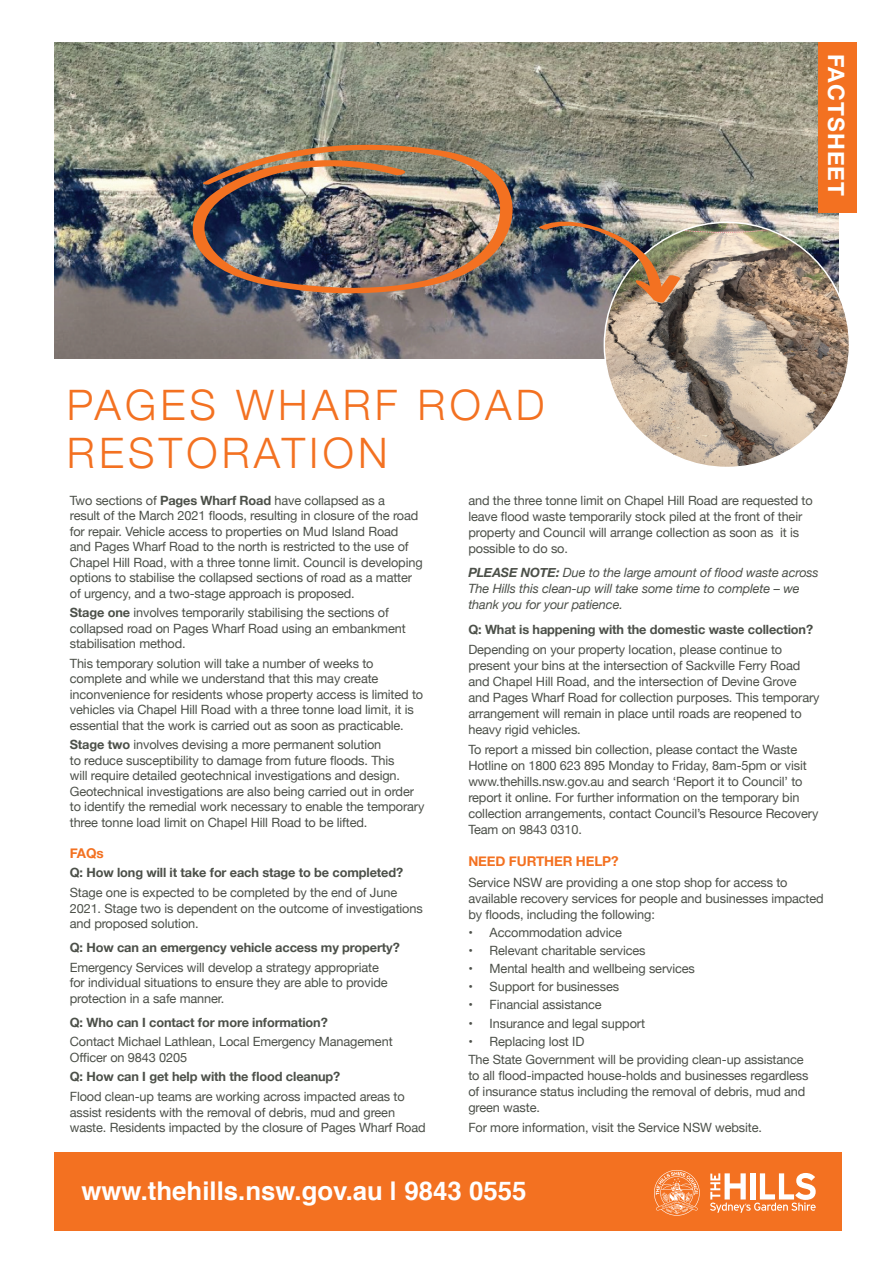
<style>
.page{position:relative;width:893px;height:1263px;background:#fff}
.page>*{position:absolute;margin:0;border:0;box-sizing:border-box;transform-origin:0 0}
.t1{font:300 42px/48px "Helvetica Neue";letter-spacing:.1em;color:#f37121}
.t2{font:700 25.8px "Helvetica";color:#fff}
.t3{font:700 22.65px "Helvetica Neue";letter-spacing:.05em;color:#fff}
.t4{font:700 13.5px "Helvetica Neue";letter-spacing:-.01em;color:#f37121}
.t5{font:12.75px/15.5px "Helvetica Neue";letter-spacing:-.01em;color:#4c5049}
.t6{font:700 12.75px "Helvetica Neue";letter-spacing:-.01em;color:#4c5049}
.t7{font:italic 12.75px/16px "Helvetica Neue";letter-spacing:-.01em;color:#4c5049}
.s1{font-weight:700}
</style>
<div class="page">
<img style="left:54px;top:43px;width:785px;height:315px">
<div style="left:818px;top:43px;width:39px;height:170px;background:#f37121"></div>
<div style="left:54px;top:1152px;width:787px;height:79px;background:#f37121"></div>
<svg style="left:710px;top:1173px;width:106px;height:40px"></svg>
<svg style="left:654px;top:1170px;width:46px;height:46px"></svg>
<img style="left:604px;top:222px;width:245px;height:245px;border-radius:122px">
<img style="left:538px;top:216px;width:143px;height:88px">
<img style="left:183px;top:139px;width:337px;height:156px">
<h1 class="t1" style="left:67px;top:377px;width:479px">PAGES WHARF ROAD<br>RESTORATION</h1>
<h3 class="t3" style="left:854px;top:54px;width:144px;rotate:90deg">FACTSHEET</h3>
<p class="t5" style="left:70px;top:493px;width:354px">Two sections of <span class="s1">Pages Wharf Road</span> have collapsed as a<br>result of the March 2021 floods, resulting in closure of the road for repair. Vehicle access to properties on Mud Island Road and Pages Wharf Road to the north is restricted to the use of Chapel Hill Road, with a three tonne limit. Council is developing options to stabilise the collapsed sections of road as a matter of urgency, and a two-stage approach is proposed.</p>
<p class="t5" style="left:70px;top:606px;width:337px"><span class="s1">Stage one</span> involves temporarily stabilising the sections of collapsed road on Pages Wharf Road using an embankment stabilisation method.</p>
<p class="t5" style="left:70px;top:656px;width:355px">This temporary solution will take a number of weeks to complete and while we understand that this may create inconvenience for residents whose property access is limited to vehicles via Chapel Hill Road with a three tonne load limit, it is essential that the work is carried out as soon as practicable.</p>
<p class="t5" style="left:70px;top:738px;width:356px"><span class="s1">Stage two</span> involves devising a more permanent solution<br>to reduce susceptibility to damage from future floods. This<br>will require detailed geotechnical investigations and design.<br>Geotechnical investigations are also being carried out in order to identify the remedial work necessary to enable the temporary three tonne load limit on Chapel Hill Road to be lifted.</p>
<p class="t4" style="left:70px;top:842px;width:35px">FAQs</p>
<p class="t6" style="left:70px;top:863px;width:335px">Q: How long will it take for each stage to be completed?</p>
<p class="t5" style="left:70px;top:885px;width:354px">Stage one is expected to be completed by the end of June<br>2021. Stage two is dependent on the outcome of investigations and proposed solution.</p>
<p class="t6" style="left:70px;top:937px;width:331px">Q: How can an emergency vehicle access my property?</p>
<p class="t5" style="left:70px;top:960px;width:319px">Emergency Services will develop a strategy appropriate for individual situations to ensure they are able to provide protection in a safe manner.</p>
<p class="t6" style="left:70px;top:1012px;width:259px">Q: Who can I contact for more information?</p>
<p class="t5" style="left:70px;top:1035px;width:324px">Contact Michael Lathlean, Local Emergency Management<br>Officer on 9843 0205</p>
<p class="t6" style="left:70px;top:1067px;width:272px">Q: How can I get help with the flood cleanup?</p>
<p class="t5" style="left:70px;top:1090px;width:357px">Flood clean-up teams are working across impacted areas to assist residents with the removal of debris, mud and green waste. Residents impacted by the closure of Pages Wharf Road</p>
<p class="t5" style="left:468px;top:493px;width:346px;line-height:16px">and the three tonne limit on Chapel Hill Road are requested to leave flood waste temporarily stock piled at the front of their property and Council will arrange collection as soon as it is possible to do so.</p>
<p class="t7" style="left:468px;top:565px;width:352px"><span class="s1">PLEASE NOTE:</span> Due to the large amount of flood waste across<br>The Hills this clean-up will take some time to complete – we thank you for your patience.</p>
<p class="t6" style="left:468px;top:619px;width:346px">Q: What is happening with the domestic waste collection?</p>
<p class="t5" style="left:468px;top:642px;width:353px;line-height:16px">Depending on your property location, please continue to present your bins at the intersection of Sackville Ferry Road and Chapel Hill Road, and the intersection of Devine Grove and Pages Wharf Road for collection purposes. This temporary arrangement will remain in place until roads are reopened to heavy rigid vehicles.</p>
<p class="t5" style="left:468px;top:742px;width:351px;line-height:16px">To report a missed bin collection, please contact the Waste Hotline on 1800 623 895 Monday to Friday, 8am-5pm or visit www.thehills.nsw.gov.au and search ‘Report it to Council’ to report it online. For further information on the temporary bin collection arrangements, contact Council’s Resource Recovery Team on 9843 0310.</p>
<p class="t4" style="left:468px;top:851px;width:152px">NEED FURTHER HELP?</p>
<p class="t5" style="left:468px;top:875px;width:357px;line-height:16px">Service NSW are providing a one stop shop for access to available recovery services for people and businesses impacted by floods, including the following:</p>
<p class="t5" style="left:468px;top:925px;width:155px">• Accommodation advice</p>
<p class="t5" style="left:468px;top:943px;width:179px">• Relevant charitable services</p>
<p class="t5" style="left:468px;top:961px;width:228px">• Mental health and wellbeing services</p>
<p class="t5" style="left:468px;top:980px;width:152px">• Support for businesses</p>
<p class="t5" style="left:468px;top:998px;width:135px">• Financial assistance</p>
<p class="t5" style="left:468px;top:1016px;width:178px">• Insurance and legal support</p>
<p class="t5" style="left:468px;top:1033px;width:337px;line-height:18.1px">• Replacing lost ID<br>The State Government will be providing clean-up assistance</p>
<p class="t5" style="left:468px;top:1068px;width:342px;line-height:16px">to all flood-impacted house-holds and businesses regardless of insurance status including the removal of debris, mud and green waste.</p>
<p class="t5" style="left:468px;top:1120px;width:295px">For more information, visit the Service NSW website.</p>
<h2 class="t2" style="left:81px;top:1170px;width:446px">www.thehills.nsw.gov.au | 9843 0555</h2>
</div>
